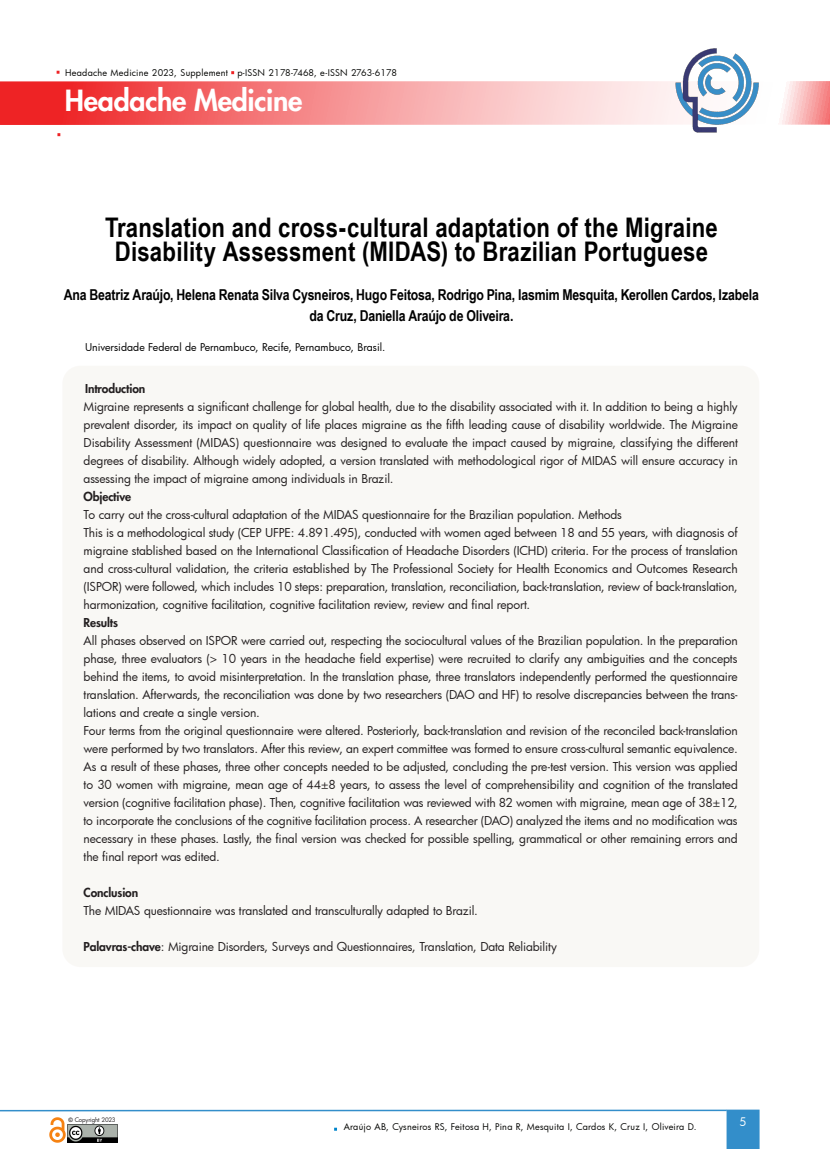
<style>
.page{position:relative;width:830px;height:1149px;background:#fff}
.page>*{position:absolute;margin:0;border:0;box-sizing:border-box;transform-origin:0 0}
.t1{font:800 28.5px "Futura";letter-spacing:-.01em;color:#fff}
.t2{font:700 27px/24px "Arial Narrow";letter-spacing:.01em;color:#000;text-align:center}
.t3{font:700 15px/21px "Arial Narrow";letter-spacing:-.01em;color:#000;text-align:center}
.texto{font:12px/18px "Futura";letter-spacing:-.01em;color:#231f20;text-align:justify}
.texto-2{font:800 12px "Futura";letter-spacing:-.01em;color:#231f20}
.t4{font:11.55px "Futura";color:#fff}
.texto-3{font:10.5px "Futura";letter-spacing:.005em;color:#000}
.t5{font:9px "Futura";letter-spacing:.025em;color:#040503}
.t6{font:6px "Futura";letter-spacing:-.02em;color:#231f20}
.s1{font-weight:800}
.s2{font-family:"Arial";font-weight:700}
</style>
<div class="page">
<svg style="left:0;top:81px;width:829px;height:44px;background:#f69394"></svg>
<svg style="left:726px;top:1109px;width:33px;height:39px"></svg>
<hr style="left:0;top:1109px;width:726px;height:1px;background:#338eca">
<img style="left:67px;top:1124px;width:50px;height:18px">
<img style="left:49px;top:1117px;width:17px;height:25px">
<img style="left:674px;top:48px;width:85px;height:85px">
<div style="left:62px;top:365px;width:697px;height:601px;background:#f9f8f5;border-radius:18px"></div>
<p class="t5" style="left:65px;top:66px;width:333px">Headache Medicine 2023, Supplement p-ISSN 2178-7468, e-ISSN 2763-6178</p>
<h1 class="t1" style="left:65px;top:83px;width:239px">Headache Medicine</h1>
<p class="t2" style="left:105px;top:214px;width:614px">Translation and cross-cultural adaptation of the Migraine<br>Disability Assessment (MIDAS) to Brazilian Portuguese</p>
<p class="t3" style="left:64px;top:283px;width:696px">Ana Beatriz Araújo, Helena Renata Silva Cysneiros, Hugo Feitosa, Rodrigo Pina, Iasmim Mesquita, Kerollen Cardos, Izabela da Cruz, Daniella Araújo de Oliveira.</p>
<p class="texto-3" style="left:85px;top:340px;width:301px">Universidade Federal de Pernambuco, Recife, Pernambuco, Brasil.</p>
<p class="texto-2" style="left:85px;top:380px;width:62px">Introduction</p>
<p class="texto" style="left:84px;top:397px;width:655px">Migraine represents a significant challenge for global health, due to the disability associated with it. In addition to being a highly prevalent disorder, its impact on quality of life places migraine as the fifth leading cause of disability worldwide. The Migraine Disability Assessment (MIDAS) questionnaire was designed to evaluate the impact caused by migraine, classifying the different degrees of disability. Although widely adopted, a version translated with methodological rigor of MIDAS will ensure accuracy in assessing the impact of migraine among individuals in Brazil.</p>
<p class="texto-2" style="left:84px;top:488px;width:49px">Objective</p>
<p class="texto" style="left:84px;top:505px;width:539px">To carry out the cross-cultural adaptation of the MIDAS questionnaire for the Brazilian population. Methods</p>
<p class="texto" style="left:84px;top:523px;width:655px">This is a methodological study (CEP UFPE: 4.891.495), conducted with women aged between 18 and 55 years, with diagnosis of migraine stablished based on the International Classification of Headache Disorders (ICHD) criteria. For the process of translation and cross-cultural validation, the criteria established by The Professional Society for Health Economics and Outcomes Research (ISPOR) were followed, which includes 10 steps: preparation, translation, reconciliation, back-translation, review of back-translation, harmonization, cognitive facilitation, cognitive facilitation review, review and final report.</p>
<p class="texto-2" style="left:84px;top:614px;width:36px">Results</p>
<p class="texto" style="left:84px;top:631px;width:655px">All phases observed on ISPOR were carried out, respecting the sociocultural values of the Brazilian population. In the preparation phase, three evaluators (&gt; 10 years in the headache field expertise) were recruited to clarify any ambiguities and the concepts behind the items, to avoid misinterpretation. In the translation phase, three translators independently performed the questionnaire translation. Afterwards, the reconciliation was done by two researchers (DAO and HF) to resolve discrepancies between the trans&shy;lations and create a single version.</p>
<p class="texto" style="left:84px;top:721px;width:655px">Four terms from the original questionnaire were altered. Posteriorly, back-translation and revision of the reconciled back-translation were performed by two translators. After this review, an expert committee was formed to ensure cross-cultural semantic equivalence.<br>As a result of these phases, three other concepts needed to be adjusted, concluding the pre-test version. This version was applied to 30 women with migraine, mean age of 44±8 years, to assess the level of comprehensibility and cognition of the translated version (cognitive facilitation phase). Then, cognitive facilitation was reviewed with 82 women with migraine, mean age of 38±12, to incorporate the conclusions of the cognitive facilitation process. A researcher (DAO) analyzed the items and no modification was necessary in these phases. Lastly, the final version was checked for possible spelling, grammatical or other remaining errors and the final report was edited.</p>
<p class="texto-2" style="left:84px;top:884px;width:56px">Conclusion</p>
<p class="texto" style="left:84px;top:901px;width:395px">The MIDAS questionnaire was translated and transculturally adapted to Brazil.</p>
<p class="texto" style="left:84px;top:937px;width:474px"><span class="s1">Palavras-chave</span>: Migraine Disorders, Surveys and Questionnaires, Translation, Data Reliability</p>
<p class="t6" style="left:69px;top:1114px;width:48px"><span class="s2">©</span> Copyright 2023</p>
<p class="t5" style="left:343px;top:1120px;width:354px">Araújo AB, Cysneiros RS, Feitosa H, Pina R, Mesquita I, Cardos K, Cruz I, Oliveira D.</p>
<p class="t4" style="left:739px;top:1113px;width:9px">5</p>
</div>
